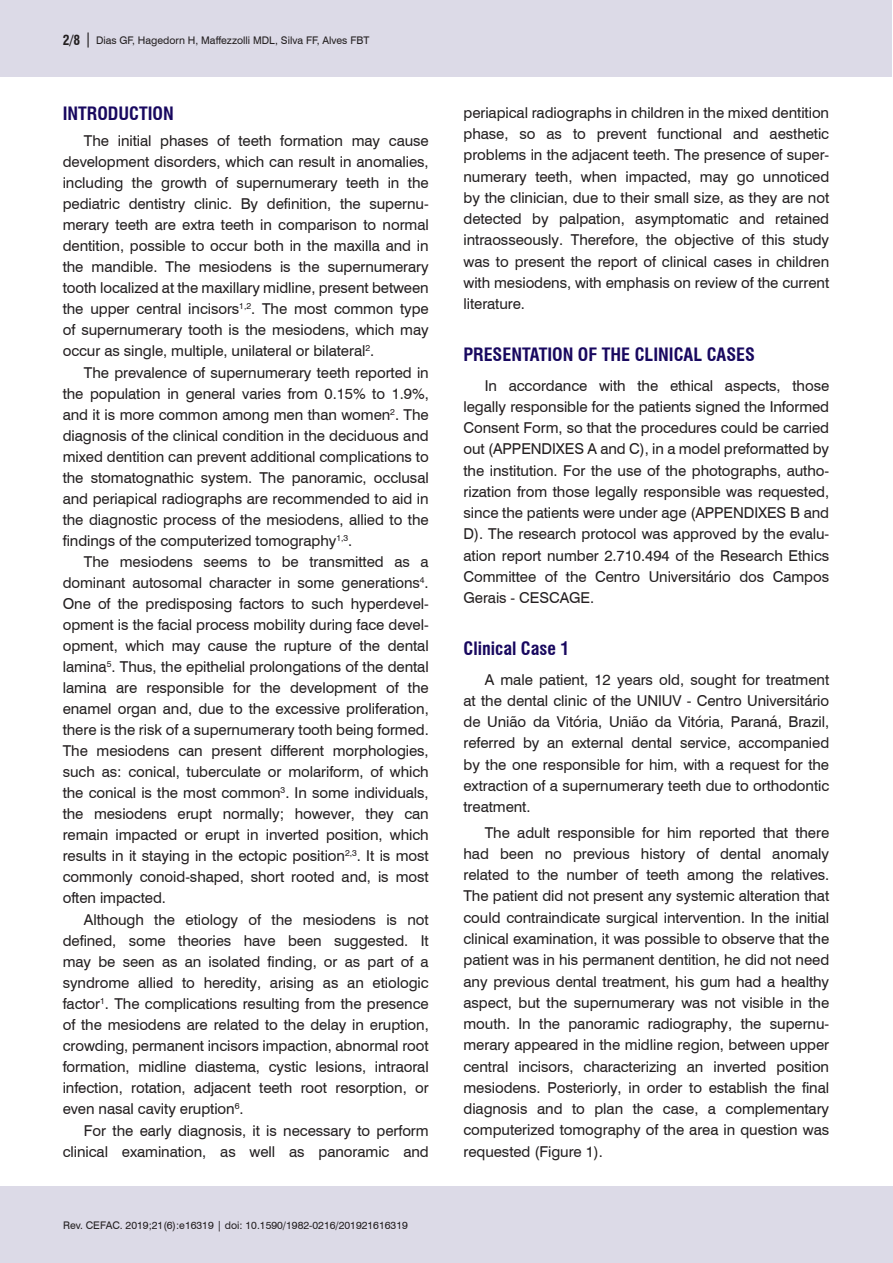
<style>
.page{position:relative;width:893px;height:1263px;background:#fff}
.page>*{position:absolute;margin:0;border:0;box-sizing:border-box;transform-origin:0 0}
.Nivel_1{font:700 condensed 18px "Swiss 721 BT";color:#18085f}
.Nivel_2{font:700 condensed 18px "Swiss 721 BT";color:#18085f}
.Corpo_do_texto_INGL{font:15px/21px "Swiss 721 BT";letter-spacing:-.005em;color:#231f20;text-align:justify}
.t1{font:10.5px "Swiss 721 BT";color:#231f20}
.s1{font-weight:700;font-stretch:condensed;font-size:13.5px}
.s2{font-size:15px}
</style>
<div class="page">
<div style="left:0;top:1186px;width:892px;height:77px;background:#dcdae7"></div>
<div style="left:0;top:0;width:892px;height:77px;background:#dcdae7"></div>
<p class="t1" style="left:63px;top:33px;width:308px"><span class="s1">2/8</span> <span class="s2">|</span> Dias GF, Hagedorn H, Maffezzolli MDL, Silva FF, Alves FBT</p>
<p class="Nivel_1" style="left:63px;top:103px;width:113px">INTRODUCTION</p>
<p class="Corpo_do_texto_INGL" style="left:63px;top:129px;width:368px;text-indent:21px">The initial phases of teeth formation may cause development disorders, which can result in anomalies, including the growth of supernumerary teeth in the pediatric dentistry clinic. By definition, the supernu&shy;merary teeth are extra teeth in comparison to normal dentition, possible to occur both in the maxilla and in the mandible. The mesiodens is the supernumerary tooth localized at the maxillary midline, present between the upper central incisors<sup>1,2</sup>. The most common type of supernumerary tooth is the mesiodens, which may occur as single, multiple, unilateral or bilateral<sup>2</sup>.</p>
<p class="Corpo_do_texto_INGL" style="left:63px;top:361px;width:368px;text-indent:21px">The prevalence of supernumerary teeth reported in the population in general varies from 0.15% to 1.9%, and it is more common among men than women<sup>2</sup>. The diagnosis of the clinical condition in the deciduous and mixed dentition can prevent additional complications to the stomatognathic system. The panoramic, occlusal and periapical radiographs are recommended to aid in the diagnostic process of the mesiodens, allied to the findings of the computerized tomography<sup>1,3</sup>.</p>
<p class="Corpo_do_texto_INGL" style="left:63px;top:551px;width:368px;text-indent:21px">The mesiodens seems to be transmitted as a dominant autosomal character in some generations<sup>4</sup>.<br>One of the predisposing factors to such hyperdevel&shy;opment is the facial process mobility during face devel&shy;opment, which may cause the rupture of the dental lamina<sup>5</sup>. Thus, the epithelial prolongations of the dental lamina are responsible for the development of the enamel organ and, due to the excessive proliferation, there is the risk of a supernumerary tooth being formed.<br>The mesiodens can present different morphologies, such as: conical, tuberculate or molariform, of which the conical is the most common<sup>3</sup>. In some individuals, the mesiodens erupt normally; however, they can remain impacted or erupt in inverted position, which results in it staying in the ectopic position<sup>2,3</sup>. It is most commonly conoid-shaped, short rooted and, is most often impacted.</p>
<p class="Corpo_do_texto_INGL" style="left:63px;top:908px;width:368px;text-indent:21px">Although the etiology of the mesiodens is not defined, some theories have been suggested. It may be seen as an isolated finding, or as part of a syndrome allied to heredity, arising as an etiologic factor<sup>1</sup>. The complications resulting from the presence of the mesiodens are related to the delay in eruption, crowding, permanent incisors impaction, abnormal root formation, midline diastema, cystic lesions, intraoral infection, rotation, adjacent teeth root resorption, or even nasal cavity eruption<sup>6</sup>.</p>
<p class="Corpo_do_texto_INGL" style="left:63px;top:1119px;width:368px;text-align:right">For the early diagnosis, it is necessary to perform clinical examination, as well as panoramic and</p>
<p class="t1" style="left:63px;top:1218px;width:346px">Rev. CEFAC. 2019;21(6):e16319 | doi: 10.1590/1982-0216/201921616319</p>
<p class="Corpo_do_texto_INGL" style="left:463px;top:101px;width:367px">periapical radiographs in children in the mixed dentition phase, so as to prevent functional and aesthetic problems in the adjacent teeth. The presence of super&shy;numerary teeth, when impacted, may go unnoticed by the clinician, due to their small size, as they are not detected by palpation, asymptomatic and retained intraosseously. Therefore, the objective of this study was to present the report of clinical cases in children with mesiodens, with emphasis on review of the current literature.</p>
<p class="Nivel_1" style="left:463px;top:343px;width:293px">PRESENTATION OF THE CLINICAL CASES</p>
<p class="Corpo_do_texto_INGL" style="left:463px;top:374px;width:367px;text-indent:21px">In accordance with the ethical aspects, those legally responsible for the patients signed the Informed Consent Form, so that the procedures could be carried out (APPENDIXES A and C), in a model preformatted by the institution. For the use of the photographs, autho&shy;rization from those legally responsible was requested, since the patients were under age (APPENDIXES B and D). The research protocol was approved by the evalu&shy;ation report number 2.710.494 of the Research Ethics Committee of the Centro Universitário dos Campos Gerais - CESCAGE.</p>
<p class="Nivel_2" style="left:463px;top:637px;width:108px">Clinical Case 1</p>
<p class="Corpo_do_texto_INGL" style="left:463px;top:668px;width:367px;text-indent:21px">A male patient, 12 years old, sought for treatment at the dental clinic of the UNIUV - Centro Universitário de União da Vitória, União da Vitória, Paraná, Brazil, referred by an external dental service, accompanied by the one responsible for him, with a request for the extraction of a supernumerary teeth due to orthodontic treatment.</p>
<p class="Corpo_do_texto_INGL" style="left:463px;top:821px;width:367px;text-indent:21px">The adult responsible for him reported that there had been no previous history of dental anomaly related to the number of teeth among the relatives.<br>The patient did not present any systemic alteration that could contraindicate surgical intervention. In the initial clinical examination, it was possible to observe that the patient was in his permanent dentition, he did not need any previous dental treatment, his gum had a healthy aspect, but the supernumerary was not visible in the mouth. In the panoramic radiography, the supernu&shy;merary appeared in the midline region, between upper central incisors, characterizing an inverted position mesiodens. Posteriorly, in order to establish the final diagnosis and to plan the case, a complementary computerized tomography of the area in question was requested (Figure 1).</p>
</div>
